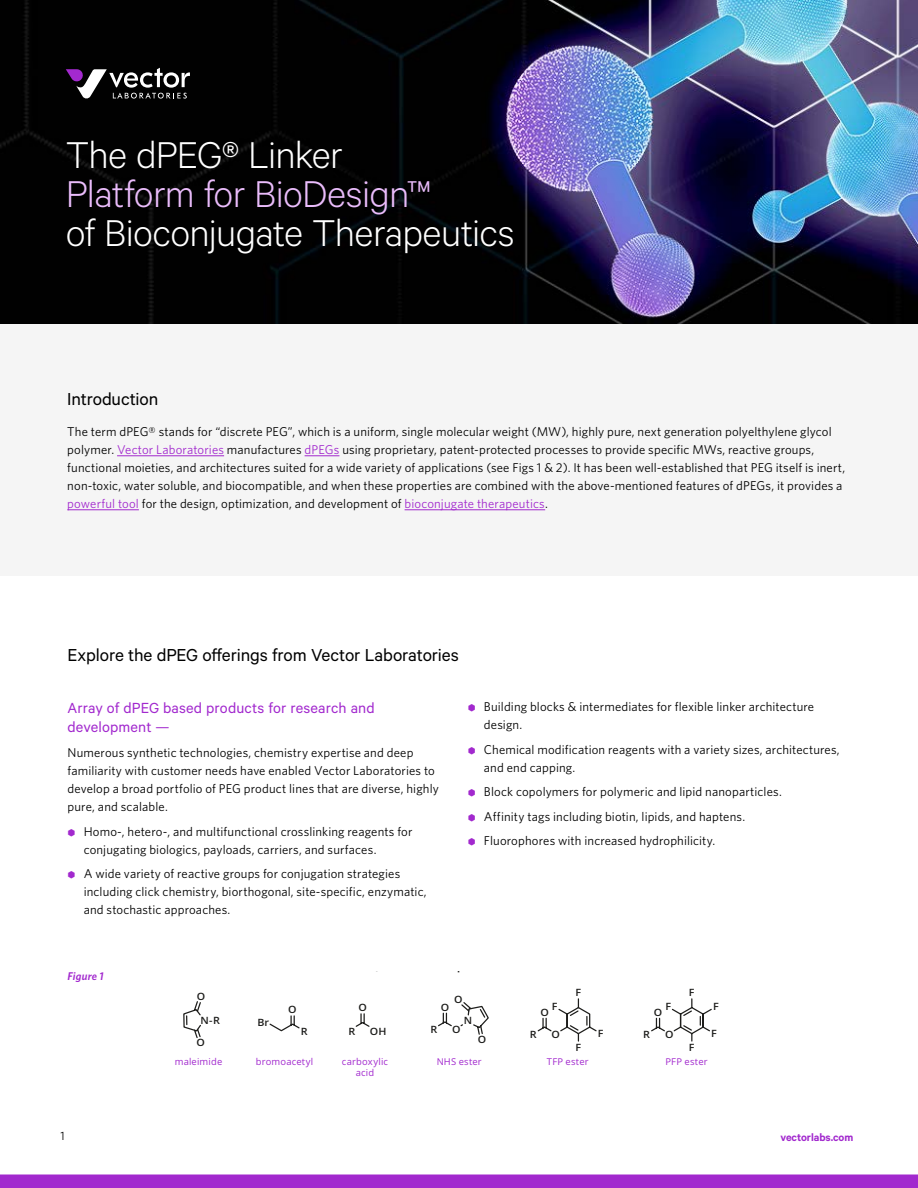
<style>
.page{position:relative;width:918px;height:1188px;background:#fff}
.page>*{position:absolute;margin:0;border:0;box-sizing:border-box;transform-origin:0 0}
.t1{font:300 42px "Calibre";letter-spacing:-.02em;color:#fff}
.t2{font:300 42px "Calibre";letter-spacing:-.015em;color:#eabcfb}
.t3{font:19.5px "Calibre";letter-spacing:-.01em;color:#000}
.t4{font:16.5px/19.5px "Calibre";letter-spacing:.01em;color:#a229ce}
.t5{font:12.75px/18px "Whitney";letter-spacing:.01em;color:#000}
.t6{font:600 12px "Calibre";letter-spacing:-.005em;color:#a229ce}
.t7{font:12px "Whitney";color:#000}
.t8{font:italic 600 11.25px "Whitney";letter-spacing:.02em;color:#a229ce}
.t9{font:600 10.05px "Open Sans";color:#1e1e1c;scale:1.07 1}
.t10{font:9.45px/11.2px "Open Sans";letter-spacing:.02em;color:#a229ce;text-align:center}
.s1{color:#a229ce}
</style>
<div class="page">
<div style="left:0;top:1174px;width:918px;height:14px;background:#a229ce"></div>
<div style="left:0;top:324px;width:918px;height:252px;background:#f5f5f5"></div>
<img style="left:0;top:0;width:918px;height:324px">
<hr style="left:117px;top:456px;width:107px;height:1px;background:#a229ce">
<hr style="left:305px;top:456px;width:34px;height:1px;background:#a229ce">
<hr style="left:67px;top:510px;width:72px;height:1px;background:#a229ce">
<hr style="left:405px;top:510px;width:140px;height:1px;background:#a229ce">
<svg style="left:66px;top:68px;width:124px;height:31px"></svg>
<svg style="left:269px;top:1015px;width:31px;height:17px"></svg>
<svg style="left:183px;top:1001px;width:18px;height:38px"></svg>
<svg style="left:355px;top:1013px;width:15px;height:14px"></svg>
<svg style="left:537px;top:998px;width:60px;height:44px"></svg>
<svg style="left:651px;top:998px;width:61px;height:44px"></svg>
<svg style="left:438px;top:1002px;width:51px;height:33px"></svg>
<h1 class="t1" style="left:66px;top:131px;width:279px">The dPEG® Linker</h1>
<h1 class="t2" style="left:66px;top:170px;width:367px">Platform for BioDesign™</h1>
<h1 class="t1" style="left:66px;top:209px;width:450px">of Bioconjugate Therapeutics</h1>
<h2 class="t3" style="left:67px;top:387px;width:92px">Introduction</h2>
<p class="t5" style="left:67px;top:422px;width:779px">The term dPEG® stands for “discrete PEG”, which is a uniform, single molecular weight (MW), highly pure, next generation polyelthylene glycol polymer. <span class="s1">Vector Laboratories</span> manufactures <span class="s1">dPEGs</span> using proprietary, patent-protected processes to provide specific MWs, reactive groups, functional moieties, and architectures suited for a wide variety of applications (see Figs 1 &amp; 2). It has been well-established that PEG itself is inert, non-toxic, water soluble, and biocompatible, and when these properties are combined with the above-mentioned features of dPEGs, it provides a <span class="s1">powerful tool</span> for the design, optimization, and development of <span class="s1">bioconjugate therapeutics</span>.</p>
<h2 class="t3" style="left:68px;top:643px;width:393px">Explore the dPEG offerings from Vector Laboratories</h2>
<p class="t4" style="left:68px;top:697px;width:309px">Array of dPEG based products for research and development —</p>
<p class="t5" style="left:68px;top:743px;width:373px">Numerous synthetic technologies, chemistry expertise and deep familiarity with customer needs have enabled Vector Laboratories to develop a broad portfolio of PEG product lines that are diverse, highly pure, and scalable.</p>
<p class="t5" style="left:84px;top:822px;width:330px;text-indent:-16px"><span class="s1">⬢</span> Homo-, hetero-, and multifunctional crosslinking reagents for conjugating biologics, payloads, carriers, and surfaces.</p>
<p class="t5" style="left:84px;top:864px;width:345px;text-indent:-16px"><span class="s1">⬢</span> A wide variety of reactive groups for conjugation strategies including click chemistry, biorthogonal, site-specific, enzymatic, and stochastic approaches.</p>
<p class="t5" style="left:484px;top:697px;width:332px;text-indent:-16px"><span class="s1">⬢</span> Building blocks &amp; intermediates for flexible linker architecture design.</p>
<p class="t5" style="left:484px;top:740px;width:357px;text-indent:-16px"><span class="s1">⬢</span> Chemical modification reagents with a variety sizes, architectures, and end capping.</p>
<p class="t5" style="left:468px;top:779px;width:316px;line-height:24.5px"><span class="s1">⬢</span> Block copolymers for polymeric and lipid nanoparticles. <span class="s1">⬢</span> Affinity tags including biotin, lipids, and haptens.<br><span class="s1">⬢</span> Fluorophores with increased hydrophilicity.</p>
<p class="t8" style="left:68px;top:970px;width:38px">Figure 1</p>
<p class="t9" style="left:197px;top:989px;width:9px">O</p>
<p class="t9" style="left:197px;top:1036px;width:9px">O</p>
<p class="t9" style="left:200px;top:1013px;width:20px">N-R</p>
<p class="t9" style="left:257px;top:1016px;width:13px">Br</p>
<p class="t9" style="left:288px;top:1003px;width:9px">O</p>
<p class="t9" style="left:301px;top:1024px;width:8px">R</p>
<p class="t9" style="left:358px;top:1001px;width:9px">O</p>
<p class="t9" style="left:348px;top:1024px;width:8px">R</p>
<p class="t9" style="left:370px;top:1024px;width:17px">OH</p>
<p class="t9" style="left:454px;top:993px;width:9px">O</p>
<p class="t9" style="left:441px;top:1000px;width:9px">O</p>
<p class="t9" style="left:430px;top:1022px;width:8px">R</p>
<p class="t9" style="left:464px;top:1014px;width:9px">N</p>
<p class="t9" style="left:452px;top:1023px;width:9px">O</p>
<p class="t9" style="left:478px;top:1033px;width:9px">O</p>
<p class="t9" style="left:576px;top:986px;width:7px">F</p>
<p class="t9" style="left:689px;top:986px;width:7px">F</p>
<p class="t9" style="left:552px;top:1000px;width:7px">F</p>
<p class="t9" style="left:540px;top:1005px;width:9px">O</p>
<p class="t9" style="left:665px;top:1000px;width:7px">F</p>
<p class="t9" style="left:654px;top:1005px;width:9px">O</p>
<p class="t9" style="left:713px;top:999px;width:7px">F</p>
<p class="t9" style="left:530px;top:1027px;width:8px">R</p>
<p class="t9" style="left:552px;top:1028px;width:9px">O</p>
<p class="t9" style="left:598px;top:1027px;width:7px">F</p>
<p class="t9" style="left:665px;top:1028px;width:9px">O</p>
<p class="t9" style="left:643px;top:1027px;width:8px">R</p>
<p class="t9" style="left:711px;top:1027px;width:7px">F</p>
<p class="t9" style="left:576px;top:1040px;width:7px">F</p>
<p class="t9" style="left:689px;top:1040px;width:7px">F</p>
<p class="t10" style="left:175px;top:1055px;width:49px">maleimide</p>
<p class="t10" style="left:256px;top:1055px;width:59px">bromoacetyl</p>
<p class="t10" style="left:342px;top:1055px;width:48px">carboxylic acid</p>
<p class="t10" style="left:437px;top:1055px;width:47px">NHS ester</p>
<p class="t10" style="left:547px;top:1055px;width:43px">TFP ester</p>
<p class="t10" style="left:666px;top:1055px;width:44px">PFP ester</p>
<p class="t7" style="left:60px;top:1129px;width:6px">1</p>
<p class="t6" style="left:780px;top:1131px;width:74px">vectorlabs.com</p>
</div>
